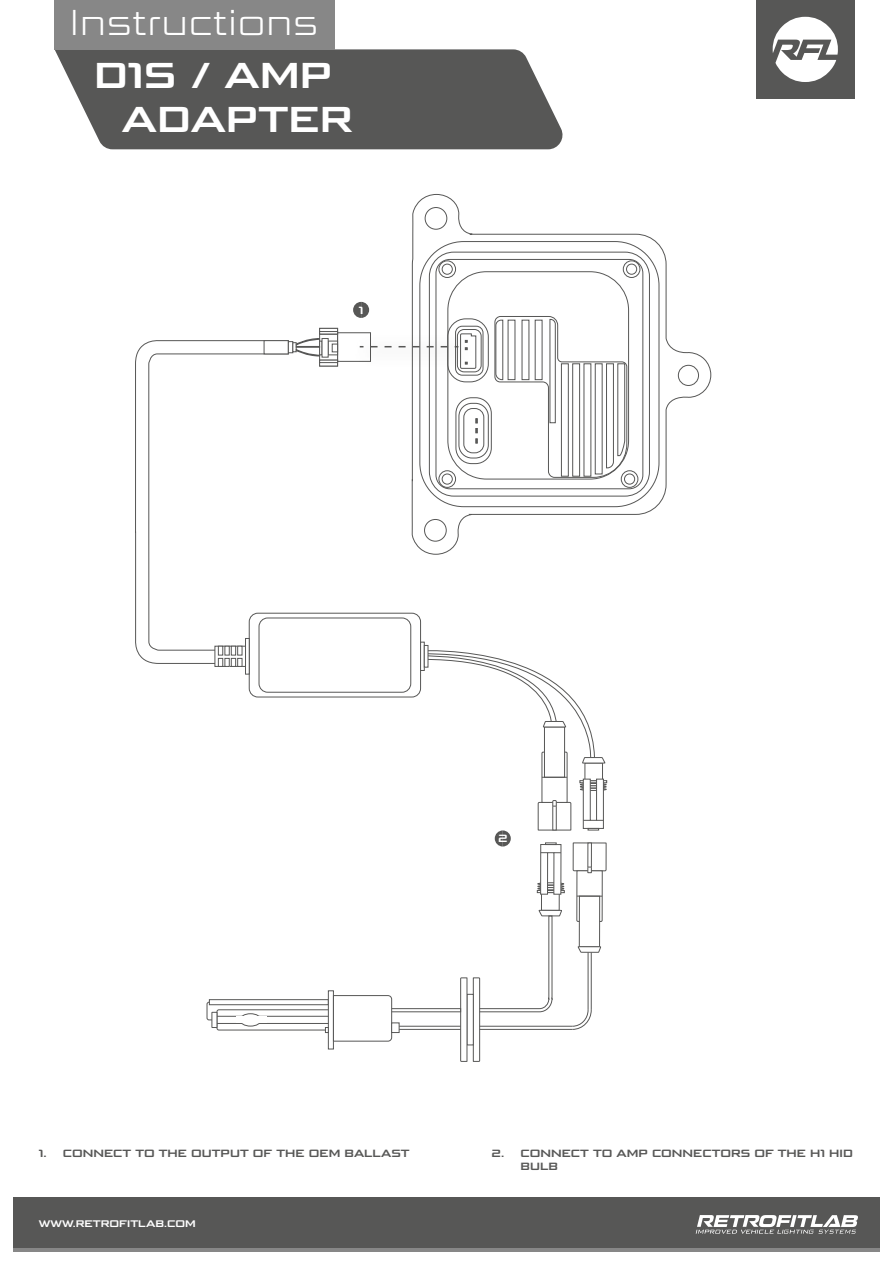
<style>
.page{position:relative;width:893px;height:1263px;background:#fff}
.page>*{position:absolute;margin:0;border:0;box-sizing:border-box;transform-origin:0 0}
.t1{font:700 36px/43.2px "Bunken Tech Sans Std Wide";color:#fff}
.t2{font:300 36px "Bunken Tech Sans Std Wide";color:#fff}
.t3{font:700 10.5px/12.6px "Bunken Tech Sans Std Wide";color:#575756}
.t4{font:700 10.5px "Bunken Tech Sans Std Wide";color:#fff}
.t5{font:700 9.6px "Bunken Tech Sans Std Wide";color:#fff}
</style>
<div class="page">
<svg style="left:55px;top:49px;width:508px;height:100px;background:#656564"></svg>
<div style="left:756px;top:0;width:99px;height:99px;background:#575756"></div>
<svg style="left:773px;top:17px;width:65px;height:65px"></svg>
<div style="left:55px;top:0;width:280px;height:49px;background:#878787"></div>
<div style="left:13px;top:1197px;width:867px;height:51px;background:#575756"></div>
<svg style="left:696px;top:1215px;width:162px;height:19px"></svg>
<hr style="left:13px;top:1248px;width:867px;height:4px;background:#878787">
<svg style="left:353px;top:302px;width:16px;height:16px"></svg>
<svg style="left:328px;top:990px;width:6px;height:59px"></svg>
<svg style="left:206px;top:995px;width:186px;height:47px"></svg>
<div style="left:391px;top:1022px;width:8px;height:11px;background:#fff;border:1px solid #575756"></div>
<div style="left:391px;top:1008px;width:70px;height:4px;border:1px solid #575756"></div>
<hr style="left:399px;top:1026px;width:62px;height:1px;background:#575756">
<hr style="left:399px;top:1029px;width:62px;height:1px;background:#575756">
<svg style="left:411px;top:194px;width:300px;height:361px"></svg>
<div style="left:623px;top:260px;width:17px;height:18px;border:1px solid #575756;border-radius:50%"></div>
<div style="left:626px;top:264px;width:11px;height:11px;border:1px solid #575756;border-radius:50%"></div>
<div style="left:438px;top:260px;width:18px;height:18px;border:1px solid #575756;border-radius:50%"></div>
<div style="left:442px;top:264px;width:11px;height:11px;border:1px solid #575756;border-radius:50%"></div>
<div style="left:621px;top:470px;width:17px;height:18px;border:1px solid #575756;border-radius:50%"></div>
<div style="left:624px;top:474px;width:11px;height:10px;border:1px solid #575756;border-radius:50%"></div>
<div style="left:438px;top:470px;width:18px;height:18px;border:1px solid #575756;border-radius:50%"></div>
<div style="left:442px;top:474px;width:11px;height:10px;border:1px solid #575756;border-radius:50%"></div>
<svg style="left:494px;top:316px;width:133px;height:162px"></svg>
<div style="left:447px;top:318px;width:42px;height:64px;border:1px solid #575756;border-radius:18px"></div>
<div style="left:463px;top:408px;width:21px;height:45px;border:1px solid #575756;border-radius:9px"></div>
<div style="left:459px;top:403px;width:30px;height:55px;border:1px solid #575756;border-radius:13px"></div>
<div style="left:456px;top:397px;width:36px;height:67px;border:1px solid #575756;border-radius:16px"></div>
<svg style="left:475px;top:418px;width:3px;height:25px"></svg>
<div style="left:436px;top:259px;width:207px;height:230px;border:1px solid #575756;border-radius:14px"></div>
<div style="left:429px;top:252px;width:221px;height:244px;border:1px solid #575756;border-radius:25px"></div>
<div style="left:419px;top:241px;width:240px;height:266px;border:1px solid #575756;border-radius:44px"></div>
<div style="left:447px;top:271px;width:182px;height:208px;border:1px solid #575756;border-radius:39px"></div>
<svg style="left:421px;top:645px;width:186px;height:417px"></svg>
<svg style="left:135px;top:340px;width:193px;height:324px"></svg>
<div style="left:264px;top:340px;width:25px;height:14px;background:#fff;border:1px solid #575756"></div>
<svg style="left:288px;top:341px;width:5px;height:12px"></svg>
<svg style="left:292px;top:342px;width:3px;height:10px"></svg>
<svg style="left:319px;top:335px;width:19px;height:25px"></svg>
<div style="left:319px;top:328px;width:19px;height:7px;background:#fff;border:1px solid #575756"></div>
<svg style="left:319px;top:363px;width:19px;height:3px"></svg>
<svg style="left:329px;top:341px;width:9px;height:14px"></svg>
<svg style="left:332px;top:344px;width:6px;height:8px"></svg>
<div style="left:319px;top:341px;width:3px;height:14px;background:#fff;border:1px solid #575756"></div>
<div style="left:319px;top:331px;width:19px;height:3px;background:#fff;border:1px solid #575756"></div>
<div style="left:319px;top:360px;width:19px;height:3px;background:#fff;border:1px solid #575756"></div>
<div style="left:322px;top:338px;width:7px;height:19px;background:#fff;border:1px solid #575756"></div>
<svg style="left:295px;top:338px;width:25px;height:19px"></svg>
<div style="left:296px;top:346px;width:24px;height:2px;border:1px solid #575756"></div>
<div style="left:249px;top:613px;width:172px;height:84px;background:#fff;border-radius:9px"></div>
<div style="left:249px;top:613px;width:172px;height:84px;border:1px solid #575756;border-radius:9px"></div>
<div style="left:259px;top:618px;width:152px;height:75px;border:1px solid #575756;border-radius:9px"></div>
<hr style="left:245px;top:638px;width:4px;height:36px;background:#fff">
<div style="left:245px;top:638px;width:5px;height:36px;border:1px solid #575756"></div>
<svg style="left:420px;top:642px;width:5px;height:29px"></svg>
<svg style="left:424px;top:645px;width:4px;height:22px"></svg>
<svg style="left:217px;top:648px;width:27px;height:17px"></svg>
<div style="left:215px;top:646px;width:31px;height:21px;border:1px solid #575756"></div>
<svg style="left:218px;top:658px;width:5px;height:9px"></svg>
<div style="left:224px;top:658px;width:6px;height:9px;border:1px solid #575756"></div>
<svg style="left:231px;top:658px;width:5px;height:9px"></svg>
<svg style="left:237px;top:658px;width:5px;height:9px"></svg>
<svg style="left:218px;top:646px;width:5px;height:9px"></svg>
<svg style="left:224px;top:646px;width:6px;height:9px"></svg>
<svg style="left:231px;top:646px;width:5px;height:9px"></svg>
<div style="left:237px;top:646px;width:5px;height:9px;border:1px solid #575756"></div>
<img style="left:338px;top:325px;width:151px;height:52px">
<svg style="left:455px;top:333px;width:22px;height:36px"></svg>
<svg style="left:360px;top:346px;width:88px;height:1px"></svg>
<h1 class="t2" style="left:69px;top:1px;width:251px">Instructions</h1>
<h1 class="t1" style="left:122px;top:54px;width:232px;text-indent:-28px">D1S / AMP<br>ADAPTER</h1>
<p class="t4" style="left:359px;top:304px;width:6px">1</p>
<p class="t4" style="left:498px;top:832px;width:11px">2</p>
<p class="t3" style="left:39px;top:1147px;width:372px">1. CONNECT TO THE OUTPUT OF THE OEM BALLAST</p>
<p class="t3" style="left:521px;top:1147px;width:334px;text-indent:-29px">2. CONNECT TO AMP CONNECTORS OF THE H1 HID<br>BULB</p>
<p class="t5" style="left:39px;top:1218px;width:159px">WWW.RETROFITLAB.COM</p>
</div>
